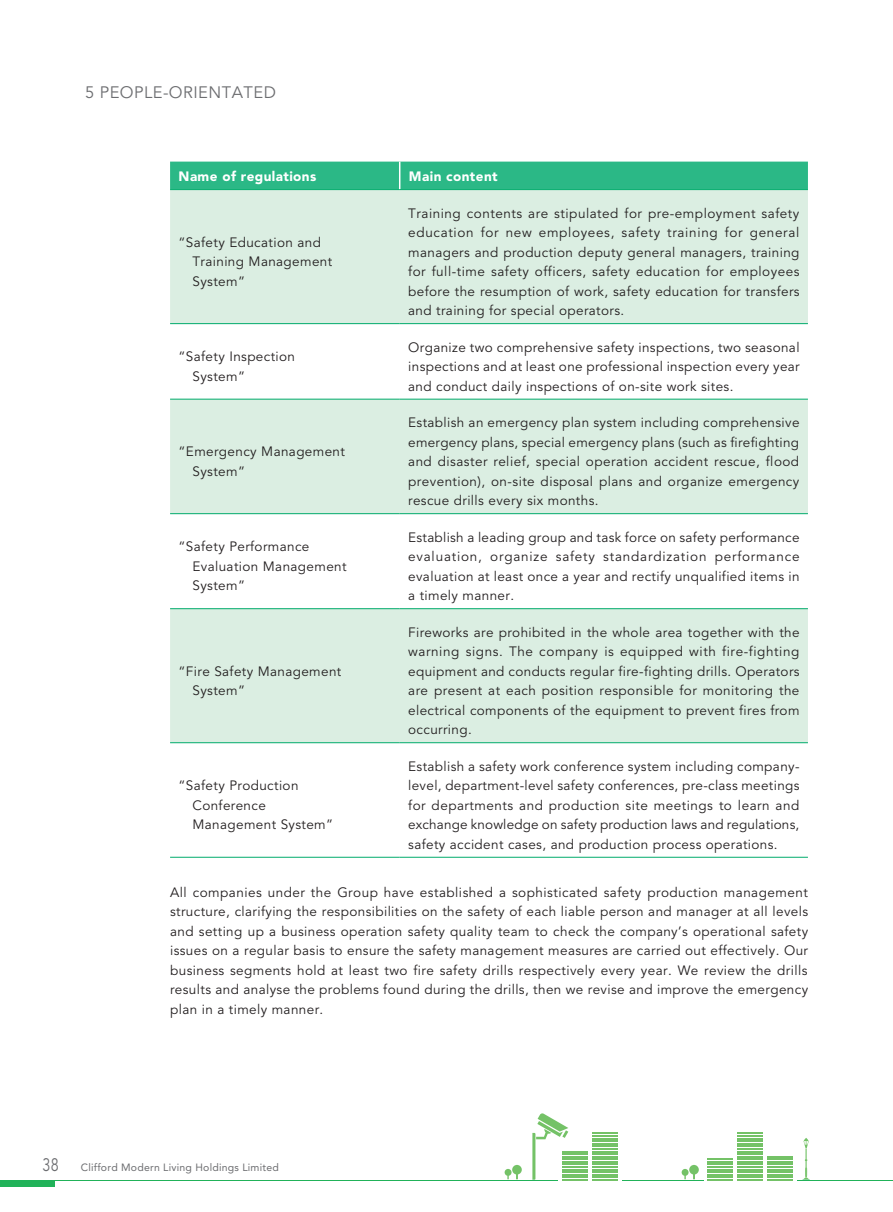
<style>
.page{position:relative;width:893px;height:1212px;background:#fff}
.page>*{position:absolute;margin:0;border:0;box-sizing:border-box;transform-origin:0 0}
.t1{font:16.5px "Avenir LT Std";letter-spacing:.03em;color:#6c6d70}
._50_Table{font:13.5px/19.5px "Avenir LT Std";letter-spacing:.03em;color:#231f20;text-align:justify}
._00_Body{font:13.5px/19.5px "Avenir LT Std";letter-spacing:.03em;color:#231f20;text-align:justify}
._50_Table-2{font:900 13.5px "Avenir LT Std";letter-spacing:.03em;color:#fff}
.t2{font:10.5px "Avenir LT Std";letter-spacing:.02em;color:#6c6d70}
.s1{font-size:18px}
</style>
<div class="page">
<div style="left:0;top:1180px;width:55px;height:6px;background:#21b259"></div>
<hr style="left:0;top:1179px;width:558px;height:1px;background:#21b259">
<hr style="left:622px;top:1179px;width:81px;height:1px;background:#21b259">
<hr style="left:797px;top:1179px;width:96px;height:1px;background:#21b259">
<hr style="left:562px;top:1179px;width:26px;height:2px;background:#74c267">
<hr style="left:592px;top:1179px;width:26px;height:2px;background:#74c267">
<hr style="left:707px;top:1179px;width:26px;height:2px;background:#74c267">
<hr style="left:737px;top:1179px;width:26px;height:2px;background:#74c267">
<hr style="left:737px;top:1148px;width:26px;height:2px;background:#74c267">
<hr style="left:737px;top:1145px;width:26px;height:2px;background:#74c267">
<svg style="left:532px;top:1113px;width:86px;height:67px"></svg>
<svg style="left:737px;top:1138px;width:26px;height:6px"></svg>
<hr style="left:737px;top:1135px;width:26px;height:2px;background:#74c267">
<hr style="left:737px;top:1132px;width:26px;height:2px;background:#74c267">
<hr style="left:767px;top:1179px;width:26px;height:2px;background:#74c267">
<svg style="left:707px;top:1151px;width:86px;height:27px"></svg>
<svg style="left:689px;top:1165px;width:10px;height:14px"></svg>
<div style="left:682px;top:1169px;width:7px;height:7px;background:#74c267;border-radius:3px"></div>
<svg style="left:512px;top:1165px;width:10px;height:14px"></svg>
<div style="left:505px;top:1169px;width:7px;height:7px;background:#74c267;border-radius:3px"></div>
<svg style="left:802px;top:1138px;width:8px;height:42px"></svg>
<svg style="left:170px;top:190px;width:638px;height:552px;fill:#dbeee2"></svg>
<div style="left:170px;top:162px;width:638px;height:27px;background:#2bb886"></div>
<hr style="left:170px;top:189px;width:230px;height:1px;background:#00ab6b">
<hr style="left:400px;top:189px;width:408px;height:1px;background:#00ab6b">
<hr style="left:170px;top:323px;width:230px;height:1px;background:#00ab6b">
<hr style="left:400px;top:323px;width:408px;height:1px;background:#00ab6b">
<hr style="left:170px;top:399px;width:230px;height:1px;background:#00ab6b">
<hr style="left:400px;top:399px;width:408px;height:1px;background:#00ab6b">
<hr style="left:170px;top:513px;width:230px;height:1px;background:#00ab6b">
<hr style="left:400px;top:513px;width:408px;height:1px;background:#00ab6b">
<hr style="left:170px;top:608px;width:230px;height:1px;background:#00ab6b">
<hr style="left:400px;top:608px;width:408px;height:1px;background:#00ab6b">
<hr style="left:170px;top:742px;width:230px;height:1px;background:#00ab6b">
<hr style="left:400px;top:742px;width:408px;height:1px;background:#00ab6b">
<hr style="left:170px;top:857px;width:230px;height:1px;background:#00ab6b">
<hr style="left:400px;top:857px;width:408px;height:1px;background:#00ab6b">
<p class="t1" style="left:85px;top:83px;width:192px">5 PEOPLE-ORIENTATED</p>
<p class="_50_Table-2" style="left:179px;top:168px;width:139px">Name of regulations</p>
<p class="_50_Table-2" style="left:409px;top:168px;width:90px">Main content</p>
<p class="_50_Table" style="left:179px;top:233px;width:144px">“Safety Education and</p>
<p class="_50_Table" style="left:192px;top:252px;width:141px">Training Management</p>
<p class="_50_Table" style="left:192px;top:272px;width:54px">System”</p>
<p class="_50_Table" style="left:179px;top:347px;width:118px">“Safety Inspection</p>
<p class="_50_Table" style="left:192px;top:367px;width:54px">System”</p>
<p class="_50_Table" style="left:179px;top:442px;width:168px">“Emergency Management</p>
<p class="_50_Table" style="left:192px;top:462px;width:54px">System”</p>
<p class="_50_Table" style="left:179px;top:537px;width:132px">“Safety Performance</p>
<p class="_50_Table" style="left:192px;top:557px;width:156px">Evaluation Management</p>
<p class="_50_Table" style="left:192px;top:576px;width:54px">System”</p>
<p class="_50_Table" style="left:179px;top:662px;width:164px">“Fire Safety Management</p>
<p class="_50_Table" style="left:192px;top:681px;width:54px">System”</p>
<p class="_50_Table" style="left:408px;top:204px;width:393px">Training contents are stipulated for pre-employment safety education for new employees, safety training for general managers and production deputy general managers, training for full-time safety officers, safety education for employees before the resumption of work, safety education for transfers and training for special operators.</p>
<p class="_50_Table" style="left:408px;top:338px;width:393px">Organize two comprehensive safety inspections, two seasonal inspections and at least one professional inspection every year and conduct daily inspections of on-site work sites.</p>
<p class="_50_Table" style="left:408px;top:413px;width:393px">Establish an emergency plan system including comprehensive emergency plans, special emergency plans (such as firefighting and disaster relief, special operation accident rescue, flood prevention), on-site disposal plans and organize emergency rescue drills every six months.</p>
<p class="_50_Table" style="left:408px;top:528px;width:393px">Establish a leading group and task force on safety performance evaluation, organize safety standardization performance evaluation at least once a year and rectify unqualified items in a timely manner.</p>
<p class="_50_Table" style="left:408px;top:623px;width:393px">Fireworks are prohibited in the whole area together with the warning signs. The company is equipped with fire-fighting equipment and conducts regular fire-fighting drills. Operators are present at each position responsible for monitoring the electrical components of the equipment to prevent fires from occurring.</p>
<p class="_50_Table" style="left:408px;top:757px;width:393px">Establish a safety work conference system including company&shy;level, department-level safety conferences, pre-class meetings for departments and production site meetings to learn and exchange knowledge on safety production laws and regulations, safety accident cases, and production process operations.</p>
<p class="_00_Body" style="left:170px;top:882px;width:640px">All companies under the Group have established a sophisticated safety production management structure, clarifying the responsibilities on the safety of each liable person and manager at all levels and setting up a business operation safety quality team to check the company’s operational safety issues on a regular basis to ensure the safety management measures are carried out effectively. Our business segments hold at least two fire safety drills respectively every year. We review the drills results and analyse the problems found during the drills, then we revise and improve the emergency plan in a timely manner.</p>
<p class="_50_Table" style="left:179px;top:776px;width:121px">“Safety Production</p>
<p class="_50_Table" style="left:192px;top:796px;width:75px">Conference</p>
<p class="_50_Table" style="left:192px;top:815px;width:142px">Management System”</p>
<p class="t2" style="left:43px;top:1161px;width:238px"><span class="s1">38</span> Clifford Modern Living Holdings Limited</p>
</div>
